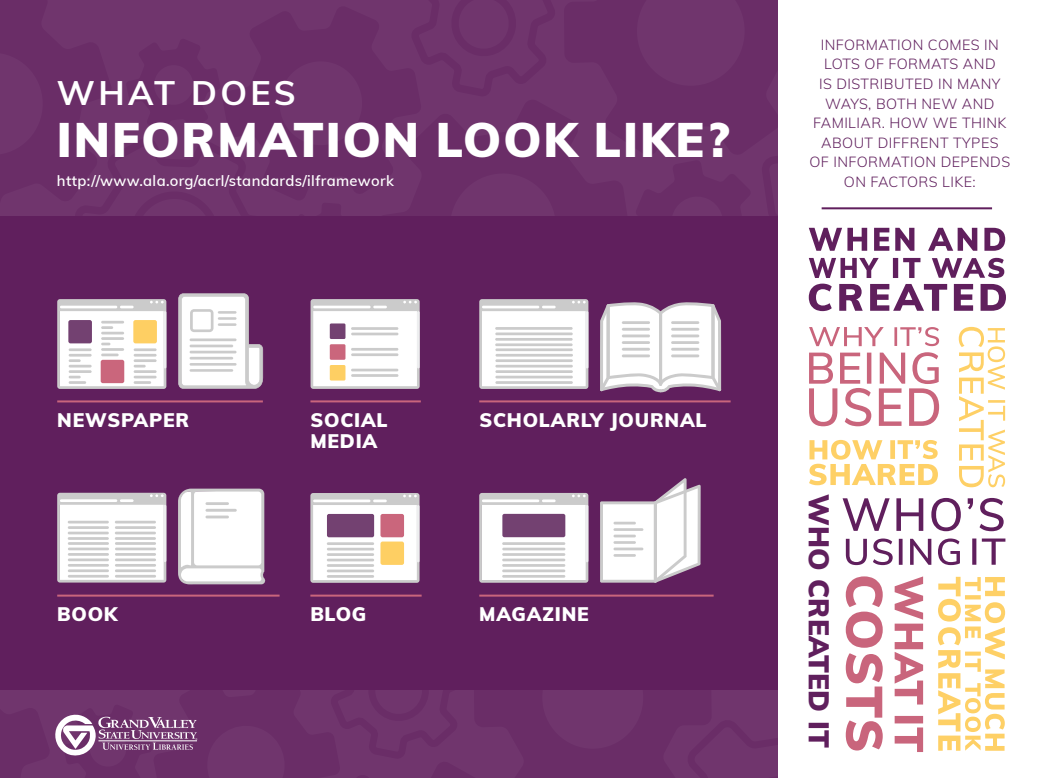
<style>
.page{position:relative;width:1037px;height:778px;background:#fff}
.page>*{position:absolute;margin:0;border:0;box-sizing:border-box;transform-origin:0 0}
.t1{font:900 47.44px "Muli";letter-spacing:.04em;color:#fff}
.t2{font:700 34px "Muli";letter-spacing:.1em;color:#fff}
.t3{font:900 28px "Muli";letter-spacing:.01em;color:#601f5d}
.t4{font:900 19.2px "Muli";letter-spacing:.04em;color:#fff}
.t5{font:600 14.8px "Muli";letter-spacing:.025em;color:#fff}
.t6{font:300 14.4px/19.6px "Muli";letter-spacing:.03em;color:#601f5d;text-align:center}
</style>
<div class="page">
<div style="left:0;top:216px;width:863px;height:473px;background:#601f5d"></div>
<svg style="left:310px;top:493px;width:109px;height:90px"></svg>
<div style="left:380px;top:514px;width:24px;height:23px;background:#ca667c;border-radius:2px"></div>
<div style="left:380px;top:541px;width:24px;height:24px;background:#fecf63;border-radius:2px"></div>
<div style="left:327px;top:514px;width:47px;height:23px;background:#734171;border-radius:2px"></div>
<hr style="left:327px;top:542px;width:47px;height:3px;background:#cbcbcb">
<hr style="left:327px;top:547px;width:47px;height:3px;background:#cbcbcb">
<hr style="left:327px;top:553px;width:47px;height:3px;background:#cbcbcb">
<hr style="left:327px;top:558px;width:47px;height:3px;background:#cbcbcb">
<hr style="left:327px;top:564px;width:47px;height:3px;background:#cbcbcb">
<hr style="left:327px;top:569px;width:47px;height:3px;background:#cbcbcb">
<hr style="left:327px;top:575px;width:47px;height:2px;background:#cbcbcb">
<svg style="left:57px;top:299px;width:109px;height:90px"></svg>
<svg style="left:57px;top:493px;width:109px;height:89px"></svg>
<hr style="left:115px;top:542px;width:41px;height:3px;background:#cbcbcb">
<hr style="left:115px;top:547px;width:41px;height:3px;background:#cbcbcb">
<hr style="left:115px;top:553px;width:41px;height:2px;background:#cbcbcb">
<hr style="left:115px;top:558px;width:41px;height:3px;background:#cbcbcb">
<hr style="left:115px;top:520px;width:41px;height:3px;background:#cbcbcb">
<hr style="left:115px;top:526px;width:41px;height:3px;background:#cbcbcb">
<hr style="left:115px;top:531px;width:41px;height:3px;background:#cbcbcb">
<hr style="left:115px;top:537px;width:41px;height:3px;background:#cbcbcb">
<hr style="left:115px;top:564px;width:41px;height:2px;background:#cbcbcb">
<hr style="left:115px;top:569px;width:41px;height:3px;background:#cbcbcb">
<hr style="left:115px;top:575px;width:41px;height:2px;background:#cbcbcb">
<hr style="left:68px;top:542px;width:41px;height:3px;background:#cbcbcb">
<hr style="left:68px;top:547px;width:41px;height:3px;background:#cbcbcb">
<hr style="left:68px;top:553px;width:41px;height:2px;background:#cbcbcb">
<hr style="left:68px;top:558px;width:41px;height:3px;background:#cbcbcb">
<hr style="left:68px;top:520px;width:41px;height:3px;background:#cbcbcb">
<hr style="left:68px;top:526px;width:41px;height:3px;background:#cbcbcb">
<hr style="left:68px;top:531px;width:41px;height:3px;background:#cbcbcb">
<hr style="left:68px;top:537px;width:41px;height:3px;background:#cbcbcb">
<hr style="left:68px;top:564px;width:41px;height:2px;background:#cbcbcb">
<hr style="left:68px;top:569px;width:41px;height:3px;background:#cbcbcb">
<hr style="left:68px;top:575px;width:41px;height:2px;background:#cbcbcb">
<svg style="left:479px;top:299px;width:109px;height:90px"></svg>
<hr style="left:495px;top:348px;width:78px;height:3px;background:#cbcbcb">
<hr style="left:495px;top:354px;width:78px;height:2px;background:#cbcbcb">
<hr style="left:495px;top:359px;width:78px;height:3px;background:#cbcbcb">
<hr style="left:495px;top:365px;width:78px;height:2px;background:#cbcbcb">
<hr style="left:495px;top:327px;width:78px;height:3px;background:#cbcbcb">
<hr style="left:495px;top:332px;width:78px;height:3px;background:#cbcbcb">
<hr style="left:495px;top:338px;width:78px;height:3px;background:#cbcbcb">
<hr style="left:495px;top:343px;width:78px;height:3px;background:#cbcbcb">
<hr style="left:495px;top:370px;width:78px;height:3px;background:#cbcbcb">
<hr style="left:495px;top:376px;width:78px;height:2px;background:#cbcbcb">
<hr style="left:495px;top:381px;width:78px;height:3px;background:#cbcbcb">
<svg style="left:479px;top:493px;width:109px;height:89px"></svg>
<div style="left:502px;top:514px;width:63px;height:23px;background:#734171;border-radius:2px"></div>
<hr style="left:502px;top:542px;width:63px;height:3px;background:#cbcbcb">
<hr style="left:502px;top:547px;width:63px;height:3px;background:#cbcbcb">
<hr style="left:502px;top:553px;width:63px;height:3px;background:#cbcbcb">
<hr style="left:502px;top:558px;width:63px;height:3px;background:#cbcbcb">
<hr style="left:502px;top:564px;width:63px;height:2px;background:#cbcbcb">
<hr style="left:502px;top:569px;width:63px;height:3px;background:#cbcbcb">
<hr style="left:502px;top:575px;width:63px;height:2px;background:#cbcbcb">
<div style="left:0;top:0;width:863px;height:258px;background:linear-gradient(to bottom,#71376e,#652762)"></div>
<div style="left:0;top:689px;width:869px;height:89px;background:#70356d"></div>
<div style="left:779px;top:0;width:258px;height:778px;background:#fff"></div>
<svg style="left:0;top:689px;width:535px;height:67px"></svg>
<svg style="left:178px;top:488px;width:87px;height:97px"></svg>
<svg style="left:178px;top:293px;width:85px;height:96px"></svg>
<hr style="left:57px;top:400px;width:206px;height:2px;background:#c9657c">
<hr style="left:479px;top:400px;width:251px;height:2px;background:#c9657c">
<hr style="left:310px;top:594px;width:112px;height:2px;background:#c9657c">
<hr style="left:479px;top:594px;width:235px;height:2px;background:#c9657c">
<hr style="left:57px;top:594px;width:223px;height:2px;background:#c9657c">
<svg style="left:310px;top:299px;width:110px;height:90px"></svg>
<div style="left:330px;top:323px;width:15px;height:16px;background:#734171"></div>
<hr style="left:351px;top:327px;width:47px;height:3px;background:#cbcbcb">
<hr style="left:351px;top:332px;width:47px;height:3px;background:#cbcbcb">
<div style="left:330px;top:344px;width:15px;height:16px;background:#ca667c"></div>
<hr style="left:351px;top:348px;width:47px;height:2px;background:#cbcbcb">
<hr style="left:351px;top:353px;width:47px;height:3px;background:#cbcbcb">
<div style="left:330px;top:365px;width:15px;height:15px;background:#fecf63"></div>
<hr style="left:351px;top:369px;width:47px;height:2px;background:#cbcbcb">
<hr style="left:351px;top:374px;width:47px;height:3px;background:#cbcbcb">
<hr style="left:310px;top:400px;width:111px;height:2px;background:#c9657c">
<svg style="left:600px;top:160px;width:406px;height:618px"></svg>
<p class="t2" style="left:57px;top:68px;width:240px">WHAT DOES</p>
<p class="t1" style="left:57px;top:105px;width:674px">INFORMATION LOOK LIKE?</p>
<p class="t5" style="left:57px;top:170px;width:338px">http://www.ala.org/acrl/standards/ilframework</p>
<p class="t6" style="left:809px;top:34px;width:202px">INFORMATION COMES IN<br>LOTS OF FORMATS AND<br>IS DISTRIBUTED IN MANY<br>WAYS, BOTH NEW AND<br>FAMILIAR. HOW WE THINK<br>ABOUT DIFFRENT TYPES<br>OF INFORMATION DEPENDS<br>ON FACTORS LIKE:</p>
<p class="t4" style="left:57px;top:406px;width:133px">NEWSPAPER</p>
<p class="t4" style="left:310px;top:406px;width:79px">SOCIAL</p>
<p class="t4" style="left:310px;top:427px;width:68px">MEDIA</p>
<p class="t4" style="left:479px;top:406px;width:229px">SCHOLARLY JOURNAL</p>
<p class="t4" style="left:57px;top:600px;width:62px">BOOK</p>
<p class="t4" style="left:479px;top:600px;width:111px">MAGAZINE</p>
<p class="t4" style="left:310px;top:600px;width:57px">BLOG</p>
<p class="t3" style="left:839px;top:493px;width:256px;rotate:90deg">WHO CREATED IT</p>
</div>
